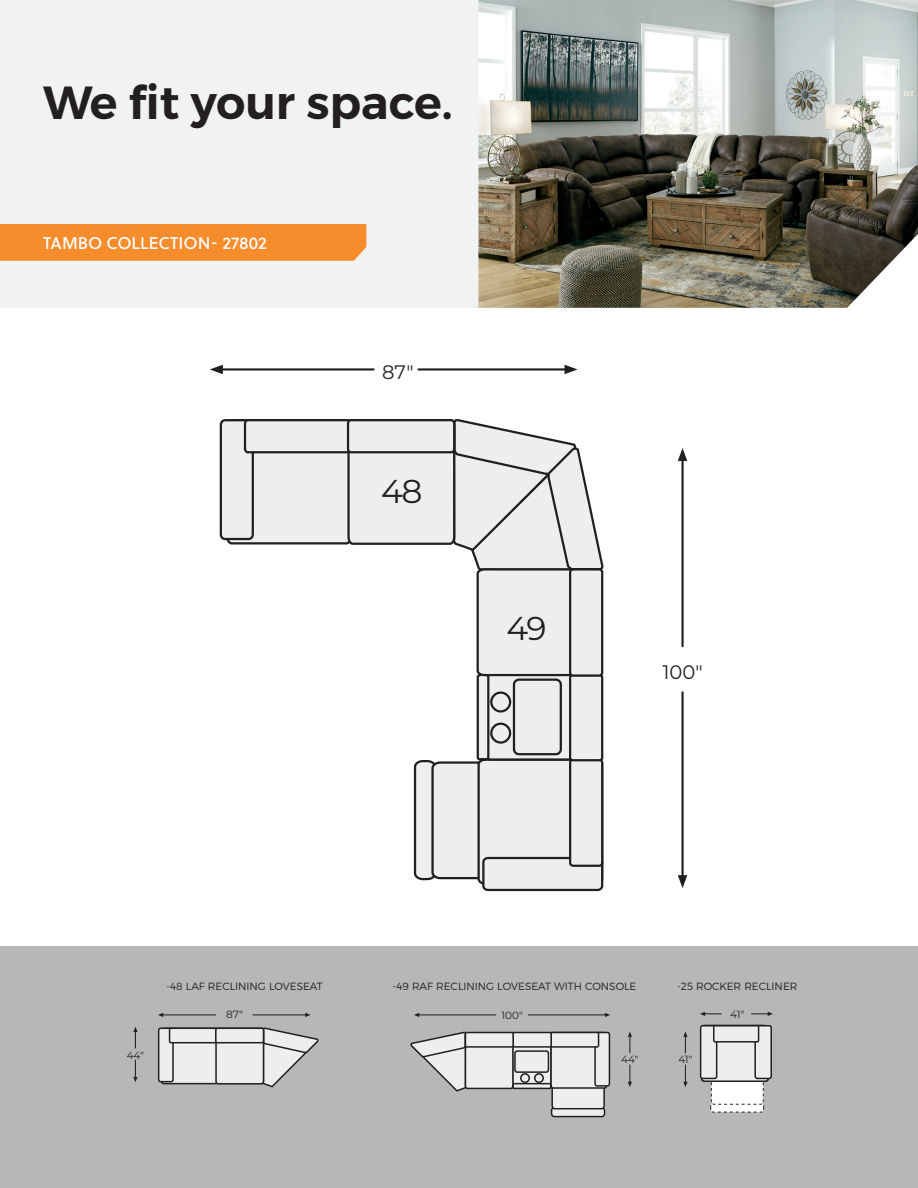
<style>
.page{position:relative;width:918px;height:1188px;background:#fff}
.page>*{position:absolute;margin:0;border:0;box-sizing:border-box;transform-origin:0 0}
.t1{font:600 46.35px "Montserrat";color:#231f20}
.t2{font:33px "Montserrat";color:#231f20}
.t3{font:19.5px "Montserrat";color:#231f20}
.t4{font:16.95px "Soleil Bk";color:#fff}
.t5{font:300 10.5px "Montserrat";color:#231f20}
.t6{font:10.5px "Montserrat";letter-spacing:-.015em;color:#231f20}
</style>
<div class="page">
<div style="left:221px;top:420px;width:32px;height:119px;background:#eeeeef;border-radius:4px"></div>
<div style="left:220px;top:419px;width:34px;height:121px;border:2px solid #231f20;border-radius:4px"></div>
<div style="left:483px;top:858px;width:119px;height:32px;background:#eeeeef;border-radius:4px"></div>
<div style="left:482px;top:857px;width:121px;height:34px;border:2px solid #231f20;border-radius:4px"></div>
<svg style="left:225px;top:419px;width:379px;height:467px"></svg>
<div style="left:570px;top:569px;width:32px;height:107px;background:#eeeeef;border-radius:3px"></div>
<div style="left:569px;top:568px;width:34px;height:109px;border:2px solid #231f20;border-radius:3px"></div>
<hr style="left:681px;top:457px;width:3px;height:189px;background:#231f20">
<svg style="left:678px;top:448px;width:9px;height:13px"></svg>
<hr style="left:681px;top:692px;width:3px;height:187px;background:#231f20">
<svg style="left:678px;top:875px;width:9px;height:13px"></svg>
<hr style="left:219px;top:368px;width:155px;height:3px;background:#231f20">
<svg style="left:210px;top:365px;width:13px;height:9px"></svg>
<hr style="left:419px;top:368px;width:149px;height:3px;background:#231f20">
<svg style="left:565px;top:365px;width:13px;height:9px"></svg>
<div style="left:0;top:0;width:828px;height:308px;background:#f1f3f3"></div>
<img style="left:478px;top:0;width:440px;height:308px">
<div style="left:0;top:224px;width:366px;height:37px;background:#f68c2c"></div>
<div style="left:0;top:946px;width:918px;height:242px;background:#b8b6b6"></div>
<div style="left:158px;top:1028px;width:16px;height:54px;border:2px solid #231f20;border-radius:2px"></div>
<svg style="left:160px;top:1027px;width:159px;height:60px"></svg>
<div style="left:216px;top:1028px;width:47px;height:15px;background:#eeeeef"></div>
<div style="left:215px;top:1028px;width:49px;height:15px;border:2px solid #231f20"></div>
<svg style="left:158px;top:1013px;width:5px;height:4px"></svg>
<svg style="left:414px;top:1013px;width:5px;height:4px"></svg>
<svg style="left:305px;top:1013px;width:6px;height:4px"></svg>
<svg style="left:605px;top:1013px;width:5px;height:4px"></svg>
<svg style="left:133px;top:1027px;width:5px;height:21px"></svg>
<hr style="left:163px;top:1014px;width:52px;height:1px;background:#231f20">
<hr style="left:419px;top:1014px;width:77px;height:1px;background:#231f20">
<hr style="left:253px;top:1014px;width:52px;height:1px;background:#231f20">
<hr style="left:528px;top:1014px;width:77px;height:1px;background:#231f20">
<svg style="left:133px;top:1060px;width:5px;height:22px"></svg>
<svg style="left:549px;top:1031px;width:59px;height:87px;background:#d6d6d6"></svg>
<div style="left:595px;top:1033px;width:14px;height:53px;background:#eeeeef;border-radius:2px"></div>
<div style="left:594px;top:1032px;width:16px;height:55px;border:2px solid #231f20;border-radius:2px"></div>
<div style="left:551px;top:1033px;width:48px;height:14px;background:#eeeeef"></div>
<div style="left:550px;top:1032px;width:49px;height:16px;border:2px solid #231f20"></div>
<svg style="left:513px;top:1033px;width:38px;height:53px"></svg>
<div style="left:512px;top:1033px;width:40px;height:53px;border:2px solid #231f20;border-radius:3px"></div>
<div style="left:512px;top:1083px;width:40px;height:6px;border:2px solid #231f20"></div>
<div style="left:515px;top:1051px;width:33px;height:21px;background:#eeeeef;border-radius:2px"></div>
<div style="left:514px;top:1050px;width:35px;height:23px;border:2px solid #231f20;border-radius:2px"></div>
<div style="left:535px;top:1074px;width:8px;height:8px;background:#eeeeef;border-radius:50%"></div>
<div style="left:534px;top:1073px;width:10px;height:10px;border:2px solid #231f20;border-radius:50%"></div>
<div style="left:521px;top:1074px;width:8px;height:8px;background:#eeeeef;border-radius:50%"></div>
<div style="left:520px;top:1073px;width:10px;height:10px;border:2px solid #231f20;border-radius:50%"></div>
<div style="left:513px;top:1033px;width:38px;height:14px;background:#eeeeef"></div>
<div style="left:512px;top:1032px;width:40px;height:16px;border:2px solid #231f20"></div>
<svg style="left:410px;top:1031px;width:104px;height:60px"></svg>
<div style="left:465px;top:1033px;width:48px;height:14px;background:#eeeeef"></div>
<div style="left:465px;top:1032px;width:49px;height:16px;border:2px solid #231f20"></div>
<svg style="left:628px;top:1032px;width:4px;height:21px"></svg>
<svg style="left:683px;top:1032px;width:5px;height:21px"></svg>
<svg style="left:700px;top:1012px;width:21px;height:4px"></svg>
<svg style="left:752px;top:1012px;width:21px;height:4px"></svg>
<svg style="left:628px;top:1065px;width:4px;height:22px"></svg>
<svg style="left:683px;top:1065px;width:5px;height:22px"></svg>
<svg style="left:701px;top:1024px;width:68px;height:89px;background:#e0dfdf"></svg>
<div style="left:755px;top:1026px;width:16px;height:52px;background:#eeeeef;border-radius:2px"></div>
<div style="left:754px;top:1025px;width:18px;height:54px;border:2px solid #231f20;border-radius:2px"></div>
<div style="left:701px;top:1026px;width:16px;height:52px;background:#eeeeef;border-radius:2px"></div>
<div style="left:700px;top:1025px;width:17px;height:54px;border:2px solid #231f20;border-radius:2px"></div>
<div style="left:714px;top:1026px;width:45px;height:16px;background:#eeeeef"></div>
<div style="left:713px;top:1025px;width:46px;height:18px;border:2px solid #231f20"></div>
<p class="t1" style="left:43px;top:73px;width:411px">We fit your space.</p>
<p class="t4" style="left:43px;top:230px;width:225px">TAMBO COLLECTION- 27802</p>
<p class="t3" style="left:382px;top:359px;width:33px">87"</p>
<p class="t2" style="left:381px;top:468px;width:43px">48</p>
<p class="t2" style="left:506px;top:605px;width:42px">49</p>
<p class="t3" style="left:662px;top:658px;width:42px">100"</p>
<p class="t6" style="left:127px;top:1048px;width:19px">44"</p>
<p class="t5" style="left:166px;top:978px;width:158px">-48 LAF RECLINING LOVESEAT</p>
<p class="t5" style="left:677px;top:978px;width:122px">-25 ROCKER RECLINER</p>
<p class="t5" style="left:393px;top:978px;width:245px">-49 RAF RECLINING LOVESEAT WITH CONSOLE</p>
<p class="t6" style="left:501px;top:1008px;width:23px">100"</p>
<p class="t6" style="left:621px;top:1052px;width:19px">44"</p>
<p class="t6" style="left:678px;top:1052px;width:16px">41"</p>
<p class="t6" style="left:226px;top:1007px;width:18px">87"</p>
<p class="t6" style="left:730px;top:1007px;width:16px">41"</p>
</div>
